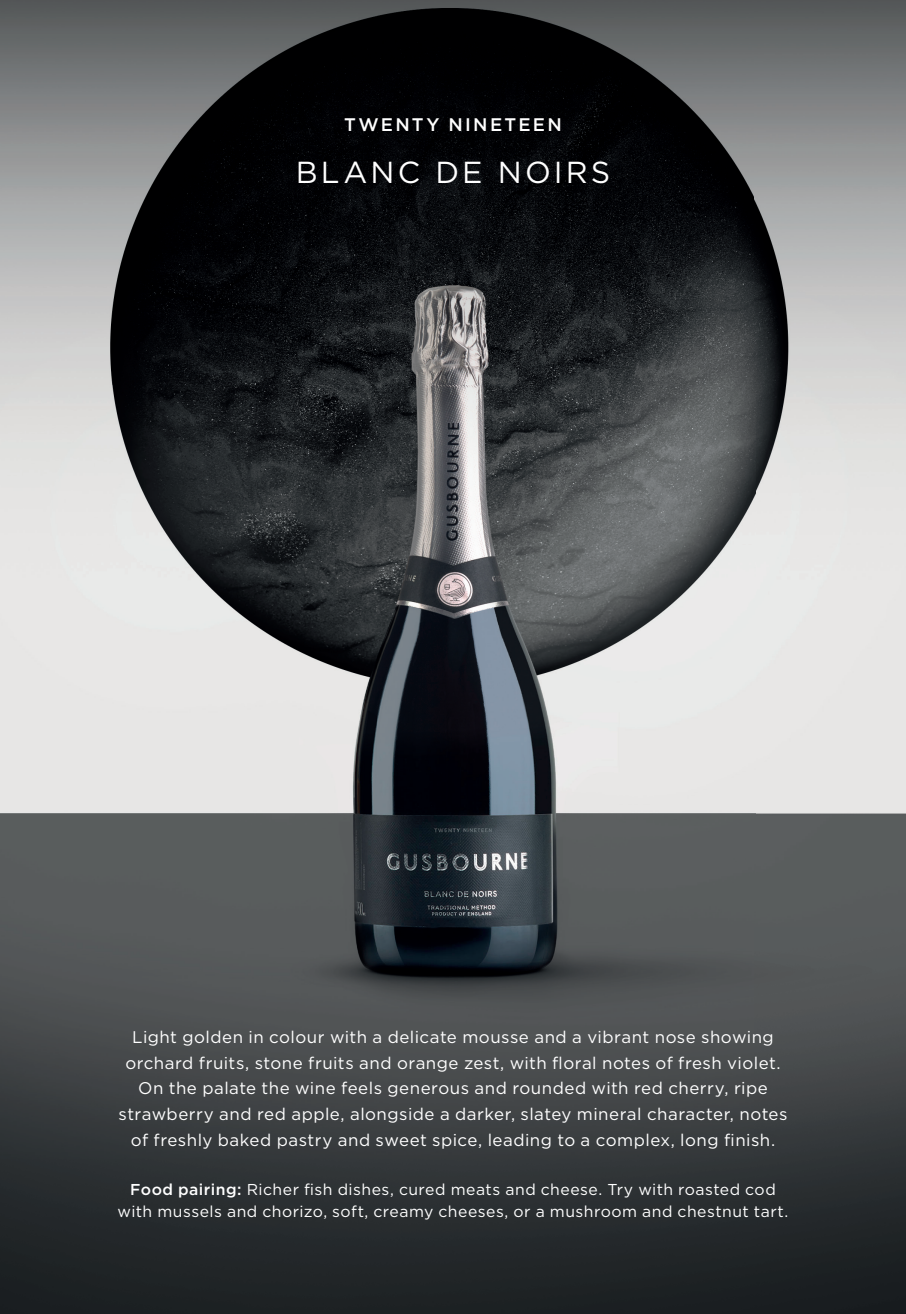
<style>
.page{position:relative;width:906px;height:1314px;background:#fff}
.page>*{position:absolute;margin:0;border:0;box-sizing:border-box;transform-origin:0 0}
.t1{font:30.38px "Gotham";letter-spacing:.105em;color:#fff}
.t2{font:500 18.22px "Gotham";letter-spacing:.125em;color:#fff}
.t3{font:16.88px/25.9px "Gotham";letter-spacing:.03em;color:#fff;text-align:center}
.t4{font:15.75px/22.5px "Gotham";letter-spacing:.03em;color:#fff;text-align:center}
.s1{font-weight:500}
</style>
<div class="page">
<img style="left:0;top:0;width:906px;height:1314px">
<p class="t2" style="left:344px;top:113px;width:219px">TWENTY NINETEEN</p>
<h1 class="t1" style="left:296px;top:153px;width:316px">BLANC DE NOIRS</h1>
<p class="t3" style="left:118px;top:1023px;width:670px">Light golden in colour with a delicate mousse and a vibrant nose showing orchard fruits, stone fruits and orange zest, with floral notes of fresh violet.<br>On the palate the wine feels generous and rounded with red cherry, ripe strawberry and red apple, alongside a darker, slatey mineral character, notes of freshly baked pastry and sweet spice, leading to a complex, long finish.</p>
<p class="t4" style="left:118px;top:1177px;width:672px"><span class="s1">Food pairing:</span> Richer fish dishes, cured meats and cheese. Try with roasted cod with mussels and chorizo, soft, creamy cheeses, or a mushroom and chestnut tart.</p>
</div>
